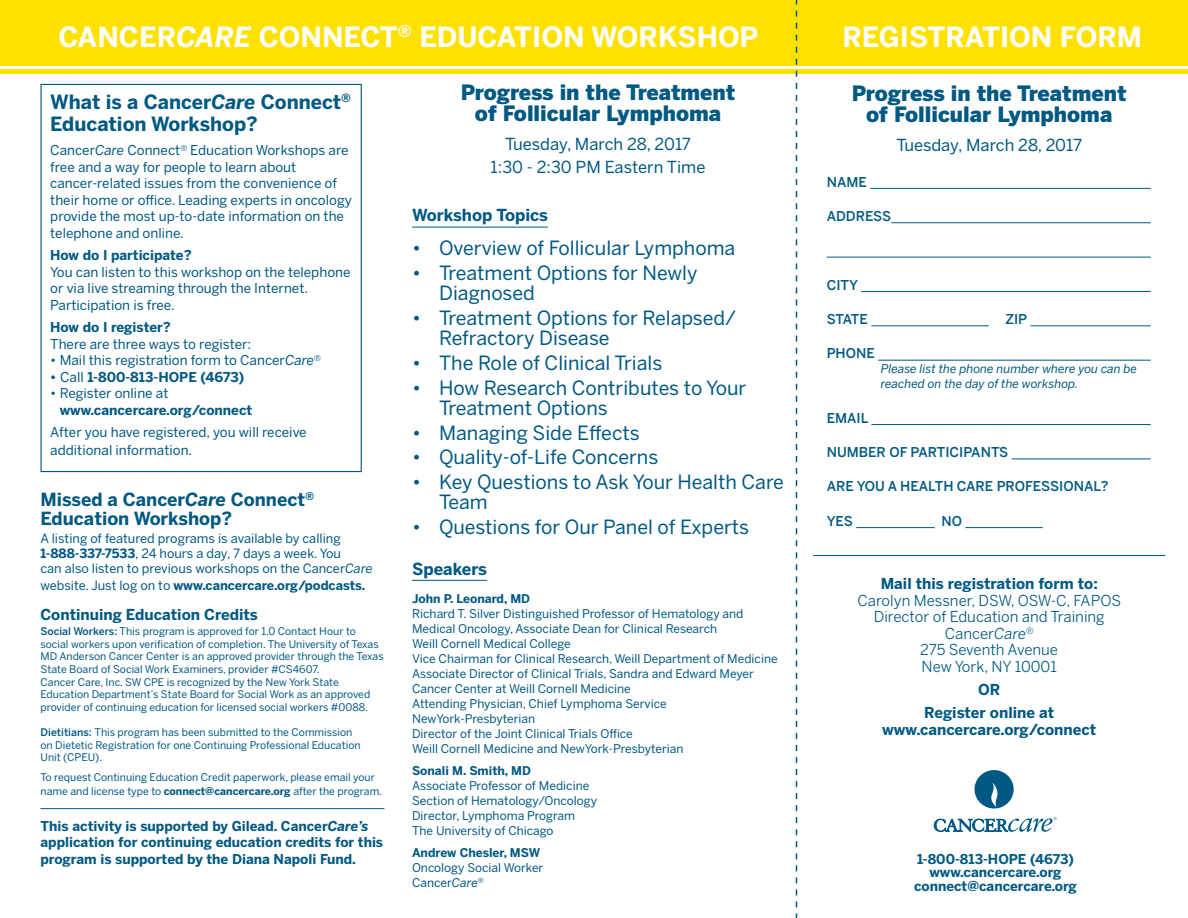
<style>
.page{position:relative;width:1188px;height:918px;background:#fff}
.page>*{position:absolute;margin:0;border:0;box-sizing:border-box;transform-origin:0 0}
.t1{font:700 27.75px "Benton Sans";color:#fff}
.About_Cancer_Care_Re{font:900 21px/21px "Benton Sans";color:#005983;text-align:center}
.t2{font:19.5px/20.2px "Benton Sans";color:#005983}
.t3{font:700 19.5px/22.5px "Benton Sans";color:#005983}
.t4{font:700 18px/19.5px "Benton Sans";color:#005983}
.Paragraph_Style_1{font:16.5px/22.5px "Benton Sans";color:#005983;text-align:center}
.Topics___Speakers{font:700 16.5px "Benton Sans";color:#005983}
.t5{font:15px "Benton Sans";color:#005983}
.t6{font:700 15px "Benton Sans";color:#005983}
.t7{font:13.5px/16.5px "Benton Sans";color:#005983}
.t8{font:700 13.5px/16.2px "Benton Sans";color:#005983}
.Paragraph_Style_2{font:500 13.5px "Benton Sans";color:#005983}
.t9{font:12.75px/15px "Benton Sans";color:#005983}
.t10{font:700 12.75px "Benton Sans";color:#005983}
.Speaker_Title{font:12px/15px "Benton Sans";color:#005983}
.Paragraph_Style_2-2{font:italic 12px/15px "Benton Sans";color:#005983}
.t11{font:10.5px/12.6px "Benton Sans";color:#005983}
.s1{font-style:italic}
.s2{font-weight:700}
.s3{font-weight:400}
.s4{font-weight:500}
</style>
<div class="page">
<div style="left:40px;top:84px;width:322px;height:388px;border:1px solid #005983"></div>
<div style="left:0;top:0;width:1188px;height:66px;background:#ffe100"></div>
<div style="left:0;top:69px;width:1188px;height:5px;background:#ffe100"></div>
<svg style="left:796px;top:0;width:1px;height:918px"></svg>
<hr style="left:40px;top:808px;width:344px;height:1px;background:#005983">
<hr style="left:412px;top:227px;width:136px;height:1px;background:#005983">
<hr style="left:412px;top:580px;width:75px;height:1px;background:#005983">
<svg style="left:974px;top:770px;width:40px;height:39px"></svg>
<svg style="left:934px;top:817px;width:123px;height:15px"></svg>
<hr style="left:870px;top:188px;width:281px;height:1px;background:#005983">
<hr style="left:891px;top:223px;width:260px;height:1px;background:#005983">
<hr style="left:827px;top:257px;width:324px;height:1px;background:#005983">
<hr style="left:861px;top:291px;width:290px;height:1px;background:#005983">
<hr style="left:871px;top:326px;width:118px;height:1px;background:#005983">
<hr style="left:1030px;top:326px;width:121px;height:1px;background:#005983">
<hr style="left:878px;top:360px;width:273px;height:1px;background:#005983">
<hr style="left:871px;top:424px;width:280px;height:1px;background:#005983">
<hr style="left:1012px;top:459px;width:139px;height:1px;background:#005983">
<hr style="left:856px;top:527px;width:79px;height:1px;background:#005983">
<hr style="left:965px;top:527px;width:78px;height:1px;background:#005983">
<hr style="left:813px;top:555px;width:352px;height:1px;background:#005983">
<p class="t1" style="left:58px;top:20px;width:702px">CANCER<span class="s1">CARE</span> CONNECT<sup>®</sup> EDUCATION WORKSHOP</p>
<p class="t1" style="left:842px;top:20px;width:301px">REGISTRATION FORM</p>
<p class="t3" style="left:50px;top:90px;width:302px">What is a Cancer<span class="s1">Care</span> Connect<sup>®<br></sup>Education Workshop?</p>
<p class="t7" style="left:50px;top:142px;width:303px">Cancer<span class="s1">Care</span> Connect<sup>®</sup> Education Workshops are free and a way for people to learn about cancer-related issues from the convenience of their home or office. Leading experts in oncology provide the most up-to-date information on the telephone and online.</p>
<p class="t7" style="left:50px;top:247px;width:302px"><span class="s2">How do I participate?<br></span>You can listen to this workshop on the telephone or via live streaming through the Internet.<br>Participation is free.</p>
<p class="t7" style="left:50px;top:319px;width:203px"><span class="s2">How do I register?<br></span>There are three ways to register:</p>
<p class="t7" style="left:50px;top:352px;width:272px">• Mail this registration form to Cancer<span class="s1">Care</span><sup>®</sup></p>
<p class="t8" style="left:50px;top:369px;width:196px">• <span class="s3">Call</span> 1-800-813-HOPE (4673)</p>
<p class="t8" style="left:60px;top:385px;width:194px;text-indent:-9px"><span class="s3">• Register online at </span>www.cancercare.org/connect</p>
<p class="t7" style="left:50px;top:423px;width:258px;line-height:18px">After you have registered, you will receive additional information.</p>
<p class="t4" style="left:40px;top:489px;width:275px">Missed a Cancer<span class="s1">Care</span> Connect<sup>®<br></sup>Education Workshop?</p>
<p class="t9" style="left:40px;top:531px;width:334px">A listing of featured programs is available by calling<br><span class="s2">1-888-337-7533</span>, 24 hours a day, 7 days a week. You<br>can also listen to previous workshops on the Cancer<span class="s1">Care</span></p>
<p class="t10" style="left:40px;top:577px;width:326px"><span class="s3">website. Just log on to</span> www.cancercare.org/podcasts.</p>
<p class="t6" style="left:40px;top:605px;width:219px">Continuing Education Credits</p>
<p class="t11" style="left:40px;top:625px;width:345px"><span class="s4">Social Workers:</span> This program is approved for 1.0 Contact Hour to social workers upon verification of completion. The University of Texas MD Anderson Cancer Center is an approved provider through the Texas State Board of Social Work Examiners, provider #CS4607.<br>Cancer Care, Inc. SW CPE is recognized by the New York State Education Department’s State Board for Social Work as an approved provider of continuing education for licensed social workers #0088.</p>
<p class="t11" style="left:40px;top:726px;width:322px"><span class="s4">Dietitians:</span> This program has been submitted to the Commission on Dietetic Registration for one Continuing Professional Education<br>Unit (CPEU).</p>
<p class="t11" style="left:40px;top:769px;width:343px;line-height:14.2px">To request Continuing Education Credit paperwork, please email your name and license type to <span class="s2">connect@cancercare.org</span> after the program.</p>
<p class="t8" style="left:40px;top:818px;width:344px">This activity is supported by Gilead. Cancer<span class="s1">Care’s </span>application for continuing education credits for this program is supported by the Diana Napoli Fund.</p>
<p class="About_Cancer_Care_Re" style="left:461px;top:82px;width:276px">Progress in the Treatment of Follicular Lymphoma</p>
<p class="Paragraph_Style_1" style="left:491px;top:133px;width:216px">Tuesday, March 28, 2017<br>1:30 - 2:30 PM Eastern Time</p>
<p class="Topics___Speakers" style="left:412px;top:206px;width:137px">Workshop Topics</p>
<p class="t2" style="left:412px;top:238px;width:325px">• Overview of Follicular Lymphoma</p>
<p class="t2" style="left:439px;top:263px;width:260px;text-indent:-27px">• Treatment Options for Newly<br>Diagnosed</p>
<p class="t2" style="left:439px;top:308px;width:299px;text-indent:-27px">• Treatment Options for Relapsed/<br>Refractory Disease</p>
<p class="t2" style="left:412px;top:353px;width:252px">• The Role of Clinical Trials</p>
<p class="t2" style="left:439px;top:377px;width:309px;text-indent:-27px">• How Research Contributes to Your<br>Treatment Options</p>
<p class="t2" style="left:412px;top:422px;width:229px">• Managing Side Effects</p>
<p class="t2" style="left:412px;top:447px;width:248px">• Quality-of-Life Concerns</p>
<p class="t2" style="left:439px;top:472px;width:346px;text-indent:-27px">• Key Questions to Ask Your Health Care<br>Team</p>
<p class="t2" style="left:412px;top:517px;width:339px">• Questions for Our Panel of Experts</p>
<p class="Topics___Speakers" style="left:412px;top:559px;width:76px">Speakers</p>
<p class="Speaker_Title" style="left:412px;top:591px;width:367px"><span class="s2">John P. Leonard, MD<br></span>Richard T. Silver Distinguished Professor of Hematology and Medical Oncology, Associate Dean for Clinical Research<br>Weill Cornell Medical College<br>Vice Chairman for Clinical Research, Weill Department of Medicine Associate Director of Clinical Trials, Sandra and Edward Meyer Cancer Center at Weill Cornell Medicine<br>Attending Physician, Chief Lymphoma Service NewYork-Presbyterian<br>Director of the Joint Clinical Trials Office<br>Weill Cornell Medicine and NewYork-Presbyterian</p>
<p class="Speaker_Title" style="left:412px;top:763px;width:187px"><span class="s2">Sonali M. Smith, MD<br></span>Associate Professor of Medicine<br>Section of Hematology/Oncology<br>Director, Lymphoma Program<br>The University of Chicago</p>
<p class="Speaker_Title" style="left:412px;top:845px;width:133px"><span class="s2">Andrew Chesler, MSW<br></span>Oncology Social Worker<br>Cancer<span class="s1">Care</span><sup>®</sup></p>
<p class="About_Cancer_Care_Re" style="left:852px;top:82px;width:276px">Progress in the Treatment of Follicular Lymphoma</p>
<p class="Paragraph_Style_1" style="left:896px;top:134px;width:187px">Tuesday, March 28, 2017</p>
<p class="Paragraph_Style_2" style="left:827px;top:174px;width:42px">NAME</p>
<p class="Paragraph_Style_2" style="left:827px;top:208px;width:66px">ADDRESS</p>
<p class="Paragraph_Style_2" style="left:827px;top:277px;width:33px">CITY</p>
<p class="Paragraph_Style_2" style="left:827px;top:311px;width:43px">STATE</p>
<p class="Paragraph_Style_2" style="left:1005px;top:311px;width:23px">ZIP</p>
<p class="Paragraph_Style_2" style="left:827px;top:345px;width:50px">PHONE</p>
<p class="Paragraph_Style_2-2" style="left:881px;top:362px;width:258px">Please list the phone number where you can be reached on the day of the workshop.</p>
<p class="Paragraph_Style_2" style="left:827px;top:410px;width:43px">EMAIL</p>
<p class="Paragraph_Style_2" style="left:827px;top:444px;width:183px">NUMBER OF PARTICIPANTS</p>
<p class="Paragraph_Style_2" style="left:827px;top:479px;width:283px">ARE YOU A HEALTH CARE PROFESSIONAL?</p>
<p class="Paragraph_Style_2" style="left:827px;top:513px;width:28px">YES</p>
<p class="Paragraph_Style_2" style="left:941px;top:513px;width:22px">NO</p>
<p class="t6" style="left:881px;top:575px;width:219px">Mail this registration form to:</p>
<p class="t5" style="left:857px;top:591px;width:265px">Carolyn Messner, DSW, OSW-C, FAPOS</p>
<p class="t5" style="left:874px;top:608px;width:233px">Director of Education and Training</p>
<p class="t5" style="left:945px;top:624px;width:90px">Cancer<span class="s1">Care</span><sup>®</sup></p>
<p class="t5" style="left:920px;top:641px;width:139px">275 Seventh Avenue</p>
<p class="t5" style="left:922px;top:657px;width:137px">New York, NY 10001</p>
<p class="t6" style="left:978px;top:680px;width:24px">OR</p>
<p class="t6" style="left:924px;top:704px;width:131px">Register online at</p>
<p class="t6" style="left:882px;top:720px;width:216px">www.cancercare.org/connect</p>
<p class="t8" style="left:917px;top:851px;width:158px">1-800-813-HOPE (4673)</p>
<p class="t8" style="left:930px;top:864px;width:133px">www.cancercare.org</p>
<p class="t8" style="left:914px;top:878px;width:164px">connect@cancercare.org</p>
</div>
